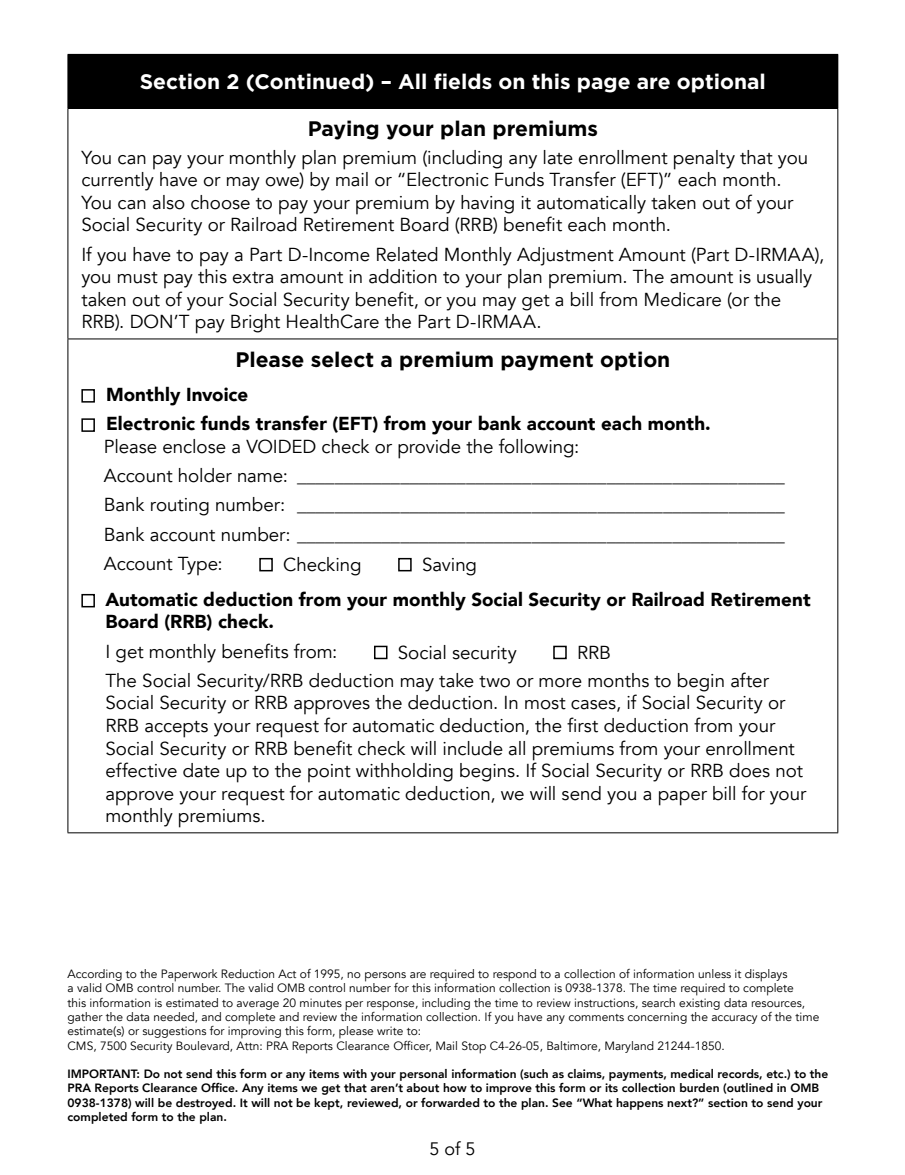
<style>
.page{position:relative;width:905px;height:1175px;background:#fff}
.page>*{position:absolute;margin:0;border:0;box-sizing:border-box;transform-origin:0 0}
.t1{font:700 21px "Gotham";color:#000}
.t2{font:700 21px "Gotham";color:#fff}
.t3{font:18.75px/22.5px "Avenir";letter-spacing:-.005em;color:#000}
.t4{font:900 18.75px/29.2px "Avenir";letter-spacing:.005em;color:#000}
.t5{font:18px "Avenir";color:#000}
.t6{font:12px/14.4px "Avenir";color:#000}
.t7{font:800 12px/14.4px "Avenir";color:#000}
.s1{font-weight:400}
.s2{font-weight:900}
</style>
<div class="page">
<div style="left:68px;top:54px;width:769px;height:54px;background:#000"></div>
<hr style="left:68px;top:54px;width:770px;height:1px;background:#000">
<hr style="left:837px;top:55px;width:1px;height:53px;background:#000">
<hr style="left:68px;top:108px;width:770px;height:1px;background:#000">
<hr style="left:68px;top:109px;width:1px;height:229px;background:#000">
<hr style="left:837px;top:109px;width:1px;height:229px;background:#000">
<hr style="left:68px;top:338px;width:770px;height:1px;background:#000">
<hr style="left:68px;top:339px;width:1px;height:493px;background:#000">
<hr style="left:837px;top:339px;width:1px;height:493px;background:#000">
<hr style="left:68px;top:832px;width:770px;height:1px;background:#000">
<svg style="left:81px;top:389px;width:486px;height:271px"></svg>
<p class="t2" style="left:140px;top:68px;width:627px">Section 2 (Continued) – All fields on this page are optional</p>
<p class="t1" style="left:308px;top:115px;width:292px">Paying your plan premiums</p>
<p class="t3" style="left:81px;top:146px;width:728px">You can pay your monthly plan premium (including any late enrollment penalty that you currently have or may owe) by mail or “Electronic Funds Transfer (EFT)” each month.<br>You can also choose to pay your premium by having it automatically taken out of your Social Security or Railroad Retirement Board (RRB) benefit each month.</p>
<p class="t3" style="left:81px;top:243px;width:744px">If you have to pay a Part D-Income Related Monthly Adjustment Amount (Part D-IRMAA), you must pay this extra amount in addition to your plan premium. The amount is usually taken out of your Social Security benefit, or you may get a bill from Medicare (or the RRB). DON’T pay Bright HealthCare the Part D-IRMAA.</p>
<p class="t1" style="left:235px;top:345px;width:436px">Please select a premium payment option</p>
<p class="t4" style="left:106px;top:379px;width:606px">Monthly Invoice<br>Electronic funds transfer (EFT) from your bank account each month.</p>
<p class="t3" style="left:104px;top:432px;width:682px;line-height:29.2px">Please enclose a VOIDED check or provide the following:<br>Account holder name: ____________________________________________________ Bank routing number: ____________________________________________________ Bank account number: ____________________________________________________ Account Type:</p>
<p class="t3" style="left:283px;top:554px;width:80px">Checking</p>
<p class="t4" style="left:105px;top:547px;width:706px;line-height:34.5px;text-indent:317px"><span class="s1">Saving<br></span>Automatic deduction from your monthly Social Security or Railroad Retirement</p>
<p class="t3" style="left:105px;top:607px;width:233px;line-height:29.2px"><span class="s2">Board (RRB) check.<br></span>I get monthly benefits from:</p>
<p class="t3" style="left:398px;top:642px;width:120px">Social security</p>
<p class="t3" style="left:105px;top:639px;width:665px;line-height:27.8px;text-indent:471px">RRB<br>The Social Security/RRB deduction may take two or more months to begin after</p>
<p class="t3" style="left:105px;top:692px;width:702px">Social Security or RRB approves the deduction. In most cases, if Social Security or RRB accepts your request for automatic deduction, the first deduction from your Social Security or RRB benefit check will include all premiums from your enrollment effective date up to the point withholding begins. If Social Security or RRB does not approve your request for automatic deduction, we will send you a paper bill for your monthly premiums.</p>
<p class="t6" style="left:68px;top:966px;width:753px">According to the Paperwork Reduction Act of 1995, no persons are required to respond to a collection of information unless it displays<br>a valid OMB control number. The valid OMB control number for this information collection is 0938-1378. The time required to complete<br>this information is estimated to average 20 minutes per response, including the time to review instructions, search existing data resources, gather the data needed, and complete and review the information collection. If you have any comments concerning the accuracy of the time estimate(s) or suggestions for improving this form, please write to:<br>CMS, 7500 Security Boulevard, Attn: PRA Reports Clearance Officer, Mail Stop C4-26-05, Baltimore, Maryland 21244-1850.</p>
<p class="t7" style="left:68px;top:1066px;width:762px">IMPORTANT: Do not send this form or any items with your personal information (such as claims, payments, medical records, etc.) to the PRA Reports Clearance Office. Any items we get that aren’t about how to improve this form or its collection burden (outlined in OMB 0938-1378) will be destroyed. It will not be kept, reviewed, or forwarded to the plan. See “What happens next?” section to send your completed form to the plan.</p>
<p class="t5" style="left:429px;top:1137px;width:48px">5 of 5</p>
</div>
